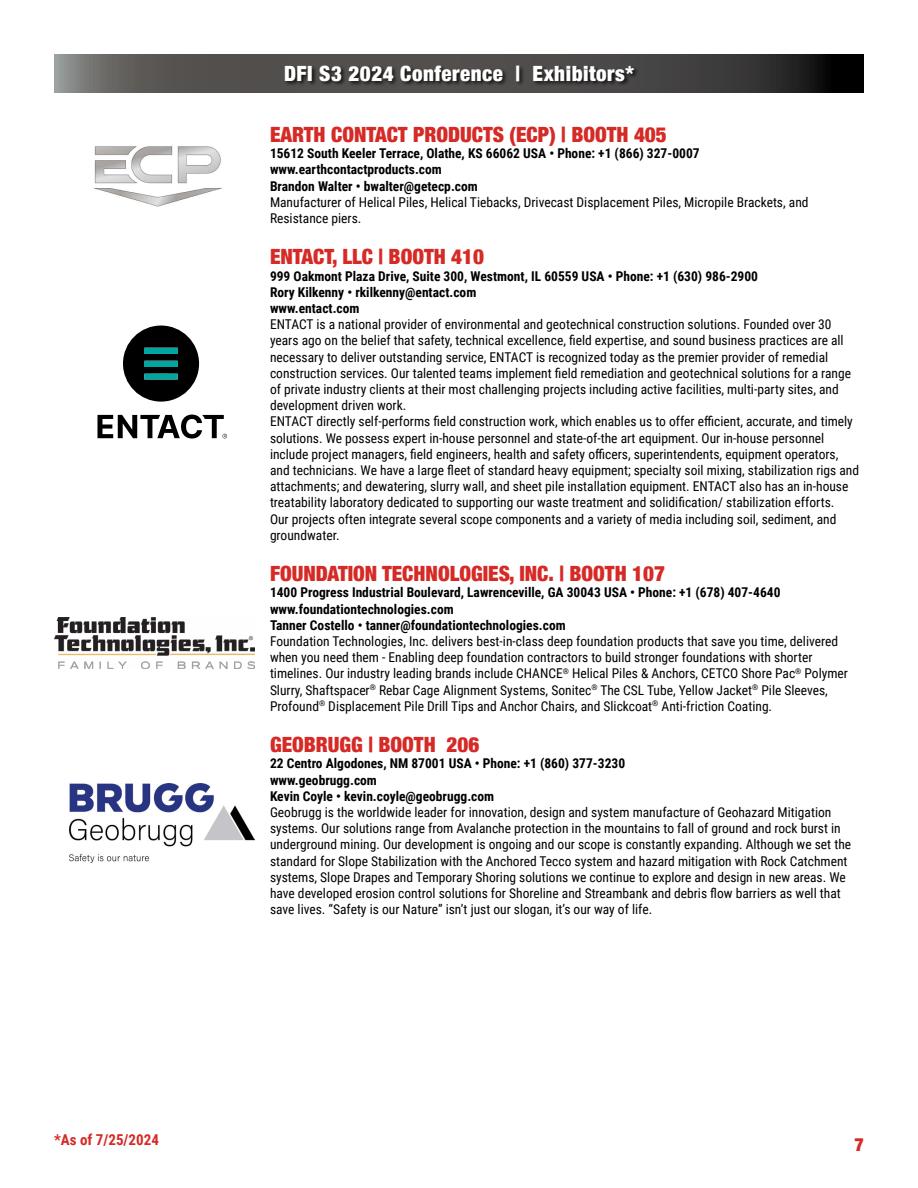
<style>
.page{position:relative;width:918px;height:1188px;background:#fff}
.page>*{position:absolute;margin:0;border:0;box-sizing:border-box;transform-origin:0 0}
.t1{font:900 condensed 21px "Helvetica Neue";color:#d52a26}
.t2{font:900 condensed 21px "Helvetica Neue";letter-spacing:.025em;color:#fff}
.t3{font:900 condensed 18px "Helvetica Neue";color:#d52a26}
.t4{font:700 15px "Roboto Condensed";color:#d52a26}
.t5{font:13.5px/16.2px "Roboto Condensed";color:#000}
.t6{font:700 13.5px/16.2px "Roboto Condensed";color:#000}
</style>
<div class="page">
<svg style="left:54px;top:54px;width:810px;height:39px;background:#494746"></svg>
<div style="left:284px;top:65px;width:356px;height:21px;background:#000;opacity:.75"></div>
<img style="left:69px;top:783px;width:185px;height:80px">
<img style="left:54px;top:618px;width:200px;height:51px">
<svg style="left:123px;top:326px;width:76px;height:76px"></svg>
<svg style="left:98px;top:415px;width:129px;height:24px"></svg>
<img style="left:94px;top:146px;width:128px;height:61px">
<p class="t4" style="left:54px;top:1129px;width:106px">*As of 7/25/2024</p>
<h1 class="t2" style="left:284px;top:56px;width:351px">DFI S3 2024 Conference | Exhibitors*</h1>
<h1 class="t1" style="left:270px;top:117px;width:398px">EARTH CONTACT PRODUCTS (ECP) | BOOTH 405</h1>
<p class="t6" style="left:270px;top:145px;width:431px">15612 South Keeler Terrace, Olathe, KS 66062 USA • Phone: +1 (866) 327-0007 www.earthcontactproducts.com<br>Brandon Walter • bwalter@getecp.com</p>
<p class="t5" style="left:270px;top:193px;width:540px">Manufacturer of Helical Piles, Helical Tiebacks, Drivecast Displacement Piles, Micropile Brackets, and<br>Resistance piers.</p>
<h1 class="t1" style="left:270px;top:240px;width:216px">ENTACT, LLC | BOOTH 410</h1>
<p class="t6" style="left:270px;top:267px;width:490px">999 Oakmont Plaza Drive, Suite 300, Westmont, IL 60559 USA • Phone: +1 (630) 986-2900<br>Rory Kilkenny • rkilkenny@entact.com<br>www.entact.com</p>
<p class="t5" style="left:270px;top:316px;width:591px">ENTACT is a national provider of environmental and geotechnical construction solutions. Founded over 30 years ago on the belief that safety, technical excellence, field expertise, and sound business practices are all necessary to deliver outstanding service, ENTACT is recognized today as the premier provider of remedial construction services. Our talented teams implement field remediation and geotechnical solutions for a range of private industry clients at their most challenging projects including active facilities, multi-party sites, and development driven work.<br>ENTACT directly self-performs field construction work, which enables us to offer efficient, accurate, and timely solutions. We possess expert in-house personnel and state-of-the art equipment. Our in-house personnel include project managers, field engineers, health and safety officers, superintendents, equipment operators, and technicians. We have a large fleet of standard heavy equipment; specialty soil mixing, stabilization rigs and attachments; and dewatering, slurry wall, and sheet pile installation equipment. ENTACT also has an in-house treatability laboratory dedicated to supporting our waste treatment and solidification/ stabilization efforts.<br>Our projects often integrate several scope components and a variety of media including soil, sediment, and groundwater.</p>
<h1 class="t1" style="left:270px;top:556px;width:396px">FOUNDATION TECHNOLOGIES, INC. | BOOTH 107</h1>
<p class="t6" style="left:270px;top:584px;width:512px">1400 Progress Industrial Boulevard, Lawrenceville, GA 30043 USA • Phone: +1 (678) 407-4640 www.foundationtechnologies.com<br>Tanner Costello • tanner@foundationtechnologies.com</p>
<p class="t5" style="left:270px;top:633px;width:580px">Foundation Technologies, Inc. delivers best-in-class deep foundation products that save you time, delivered when you need them - Enabling deep foundation contractors to build stronger foundations with shorter timelines. Our industry leading brands include CHANCE<sup>®</sup> Helical Piles &amp; Anchors, CETCO Shore Pac<sup>®</sup> Polymer Slurry, Shaftspacer<sup>®</sup> Rebar Cage Alignment Systems, Sonitec<sup>®</sup> The CSL Tube, Yellow Jacket<sup>®</sup> Pile Sleeves, Profound<sup>®</sup> Displacement Pile Drill Tips and Anchor Chairs, and Slickcoat<sup>®</sup> Anti-friction Coating.</p>
<h1 class="t1" style="left:270px;top:727px;width:211px">GEOBRUGG | BOOTH 206</h1>
<p class="t6" style="left:270px;top:755px;width:357px">22 Centro Algodones, NM 87001 USA • Phone: +1 (860) 377-3230 www.geobrugg.com<br>Kevin Coyle • kevin.coyle@geobrugg.com</p>
<p class="t5" style="left:270px;top:804px;width:583px">Geobrugg is the worldwide leader for innovation, design and system manufacture of Geohazard Mitigation systems. Our solutions range from Avalanche protection in the mountains to fall of ground and rock burst in underground mining. Our development is ongoing and our scope is constantly expanding. Although we set the standard for Slope Stabilization with the Anchored Tecco system and hazard mitigation with Rock Catchment systems, Slope Drapes and Temporary Shoring solutions we continue to explore and design in new areas. We have developed erosion control solutions for Shoreline and Streambank and debris flow barriers as well that save lives. “Safety is our Nature” isn’t just our slogan, it’s our way of life.</p>
<h2 class="t3" style="left:855px;top:1130px;width:11px">7</h2>
</div>
